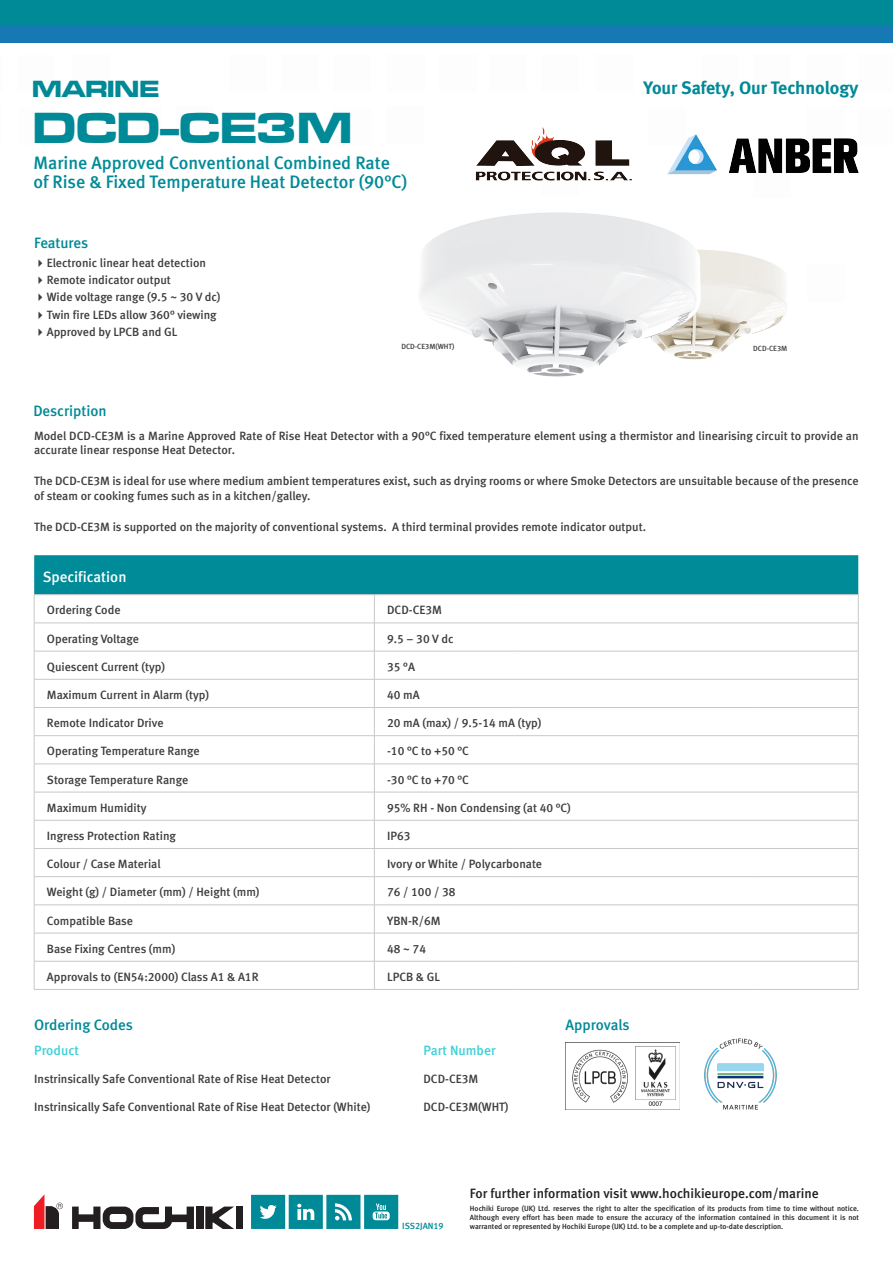
<style>
.page{position:relative;width:893px;height:1263px;background:#fff}
.page>*{position:absolute;margin:0;border:0;box-sizing:border-box;transform-origin:0 0}
.t1{font:45px "Microgramma D Bold Exte";color:#008996}
.t2{font:24.15px "Microgramma D Bold Exte";color:#008996}
.t3{font:18px/19.5px "Meta Medium CELF";color:#008b98}
.t4{font:18px "Meta Bold CE Lf";color:#008996}
.t5{font:15px "Meta Medium CELF";letter-spacing:-.005em;color:#008996}
.t6{font:15px "Meta Medium CELF";color:#fff}
.t7{font:13.5px "Meta Medium CELF";color:#231f20}
.t8{font:13.5px "Meta Medium CELF";color:#40d0d8}
.t9{font:12px/17.1px "Meta Medium CELF";color:#3e3e3f}
.t10{font:9px "Meta Medium CELF";color:#008996}
.t11{font:7.5px/9px "Meta Medium CELF";color:#231f20}
.t12{font:7.5px "Meta Medium CELF";color:#3e3e3f}
</style>
<div class="page">
<hr style="left:0;top:108px;width:2px;height:37px;background:#040503">
<hr style="left:0;top:56px;width:3px;height:37px;background:#040503">
<div style="left:0;top:21px;width:893px;height:22px;background:#1779b4"></div>
<div style="left:0;top:0;width:893px;height:25px;background:#008996"></div>
<svg style="left:251px;top:1195px;width:147px;height:34px;background:#2f9ea9"></svg>
<svg style="left:34px;top:1194px;width:29px;height:35px"></svg>
<svg style="left:72px;top:1206px;width:122px;height:23px"></svg>
<div style="left:196px;top:1206px;width:7px;height:23px;background:#231f20"></div>
<svg style="left:205px;top:1206px;width:29px;height:23px"></svg>
<div style="left:236px;top:1206px;width:7px;height:23px;background:#231f20"></div>
<svg style="left:34px;top:555px;width:825px;height:434px"></svg>
<hr style="left:34px;top:989px;width:340px;height:1px;background:#c7c8ca">
<hr style="left:374px;top:989px;width:141px;height:1px;background:#c7c8ca">
<hr style="left:515px;top:989px;width:238px;height:1px;background:#c7c8ca">
<hr style="left:753px;top:989px;width:105px;height:1px;background:#c7c8ca">
<img style="left:572px;top:1046px;width:104px;height:60px">
<img style="left:704px;top:1038px;width:73px;height:72px">
<img style="left:715px;top:250px;width:72px;height:102px">
<img style="left:420px;top:212px;width:295px;height:165px">
<img style="left:475px;top:127px;width:157px;height:54px">
<img style="left:667px;top:134px;width:192px;height:41px">
<h2 class="t2" style="left:32px;top:73px;width:128px">MARINE</h2>
<h1 class="t1" style="left:33px;top:97px;width:321px">DCD-CE3M</h1>
<h3 class="t3" style="left:34px;top:153px;width:375px">Marine Approved Conventional Combined Rate of Rise &amp; Fixed Temperature Heat Detector (90°C)</h3>
<p class="t5" style="left:34px;top:233px;width:56px">Features</p>
<p class="t9" style="left:47px;top:255px;width:175px">Electronic linear heat detection<br>Remote indicator output<br>Wide voltage range (9.5 ~ 30 V dc)<br>Twin fire LEDs allow 360° viewing<br>Approved by LPCB and GL</p>
<h3 class="t4" style="left:644px;top:76px;width:216px">Your Safety, Our Technology</h3>
<p class="t5" style="left:33px;top:402px;width:75px">Description</p>
<p class="t12" style="left:401px;top:342px;width:54px">DCD-CE3M(WHT)</p>
<p class="t12" style="left:753px;top:343px;width:36px">DCD-CE3M</p>
<p class="t9" style="left:34px;top:428px;width:826px;line-height:14.4px">Model DCD-CE3M is a Marine Approved Rate of Rise Heat Detector with a 90°C fixed temperature element using a thermistor and linearising circuit to provide an accurate linear response Heat Detector.</p>
<p class="t9" style="left:34px;top:474px;width:826px;line-height:14.4px">The DCD-CE3M is ideal for use where medium ambient temperatures exist, such as drying rooms or where Smoke Detectors are unsuitable because of the presence of steam or cooking fumes such as in a kitchen/galley.</p>
<p class="t9" style="left:34px;top:519px;width:614px">The DCD-CE3M is supported on the majority of conventional systems. A third terminal provides remote indicator output.</p>
<p class="t6" style="left:43px;top:567px;width:85px">Specification</p>
<p class="t9" style="left:47px;top:602px;width:75px">Ordering Code</p>
<p class="t9" style="left:387px;top:602px;width:56px">DCD-CE3M</p>
<p class="t9" style="left:47px;top:630px;width:93px">Operating Voltage</p>
<p class="t9" style="left:387px;top:630px;width:68px">9.5 – 30 V dc</p>
<p class="t9" style="left:47px;top:658px;width:120px">Quiescent Current (typ)</p>
<p class="t9" style="left:387px;top:658px;width:29px">35 °A</p>
<p class="t9" style="left:47px;top:686px;width:164px">Maximum Current in Alarm (typ)</p>
<p class="t9" style="left:387px;top:686px;width:34px">40 mA</p>
<p class="t9" style="left:47px;top:714px;width:118px">Remote Indicator Drive</p>
<p class="t9" style="left:387px;top:714px;width:156px">20 mA (max) / 9.5-14 mA (typ)</p>
<p class="t9" style="left:47px;top:743px;width:154px">Operating Temperature Range</p>
<p class="t9" style="left:387px;top:743px;width:83px">-10 °C to +50 °C</p>
<p class="t9" style="left:47px;top:771px;width:143px">Storage Temperature Range</p>
<p class="t9" style="left:387px;top:771px;width:83px">-30 °C to +70 °C</p>
<p class="t9" style="left:47px;top:799px;width:101px">Maximum Humidity</p>
<p class="t9" style="left:387px;top:799px;width:185px">95% RH - Non Condensing (at 40 °C)</p>
<p class="t9" style="left:47px;top:827px;width:130px">Ingress Protection Rating</p>
<p class="t9" style="left:387px;top:827px;width:25px">IP63</p>
<p class="t9" style="left:47px;top:855px;width:115px">Colour / Case Material</p>
<p class="t9" style="left:387px;top:855px;width:156px">Ivory or White / Polycarbonate</p>
<p class="t9" style="left:47px;top:884px;width:214px">Weight (g) / Diameter (mm) / Height (mm)</p>
<p class="t9" style="left:387px;top:884px;width:70px">76 / 100 / 38</p>
<p class="t9" style="left:47px;top:912px;width:88px">Compatible Base</p>
<p class="t9" style="left:387px;top:912px;width:55px">YBN-R/6M</p>
<p class="t9" style="left:47px;top:940px;width:130px">Base Fixing Centres (mm)</p>
<p class="t9" style="left:387px;top:940px;width:40px">48 ~ 74</p>
<p class="t9" style="left:47px;top:968px;width:213px">Approvals to (EN54:2000) Class A1 &amp; A1R</p>
<p class="t9" style="left:387px;top:968px;width:55px">LPCB &amp; GL</p>
<p class="t5" style="left:34px;top:1016px;width:100px">Ordering Codes</p>
<p class="t5" style="left:566px;top:1016px;width:65px">Approvals</p>
<p class="t8" style="left:34px;top:1042px;width:46px">Product</p>
<p class="t8" style="left:423px;top:1042px;width:74px">Part Number</p>
<p class="t9" style="left:34px;top:1070px;width:298px">Instrinsically Safe Conventional Rate of Rise Heat Detector</p>
<p class="t9" style="left:423px;top:1070px;width:56px">DCD-CE3M</p>
<p class="t9" style="left:34px;top:1099px;width:338px">Instrinsically Safe Conventional Rate of Rise Heat Detector (White)</p>
<p class="t9" style="left:423px;top:1099px;width:86px">DCD-CE3M(WHT)</p>
<p class="t7" style="left:470px;top:1185px;width:350px">For further information visit www.hochikieurope.com/marine</p>
<p class="t11" style="left:470px;top:1204px;width:391px">Hochiki Europe (UK) Ltd. reserves the right to alter the specification of its products from time to time without notice.<br>Although every effort has been made to ensure the accuracy of the information contained in this document it is not</p>
<p class="t10" style="left:402px;top:1220px;width:43px">ISS2JAN19</p>
<p class="t11" style="left:470px;top:1222px;width:315px">warranted or represented by Hochiki Europe (UK) Ltd. to be a complete and up-to-date description.</p>
</div>
